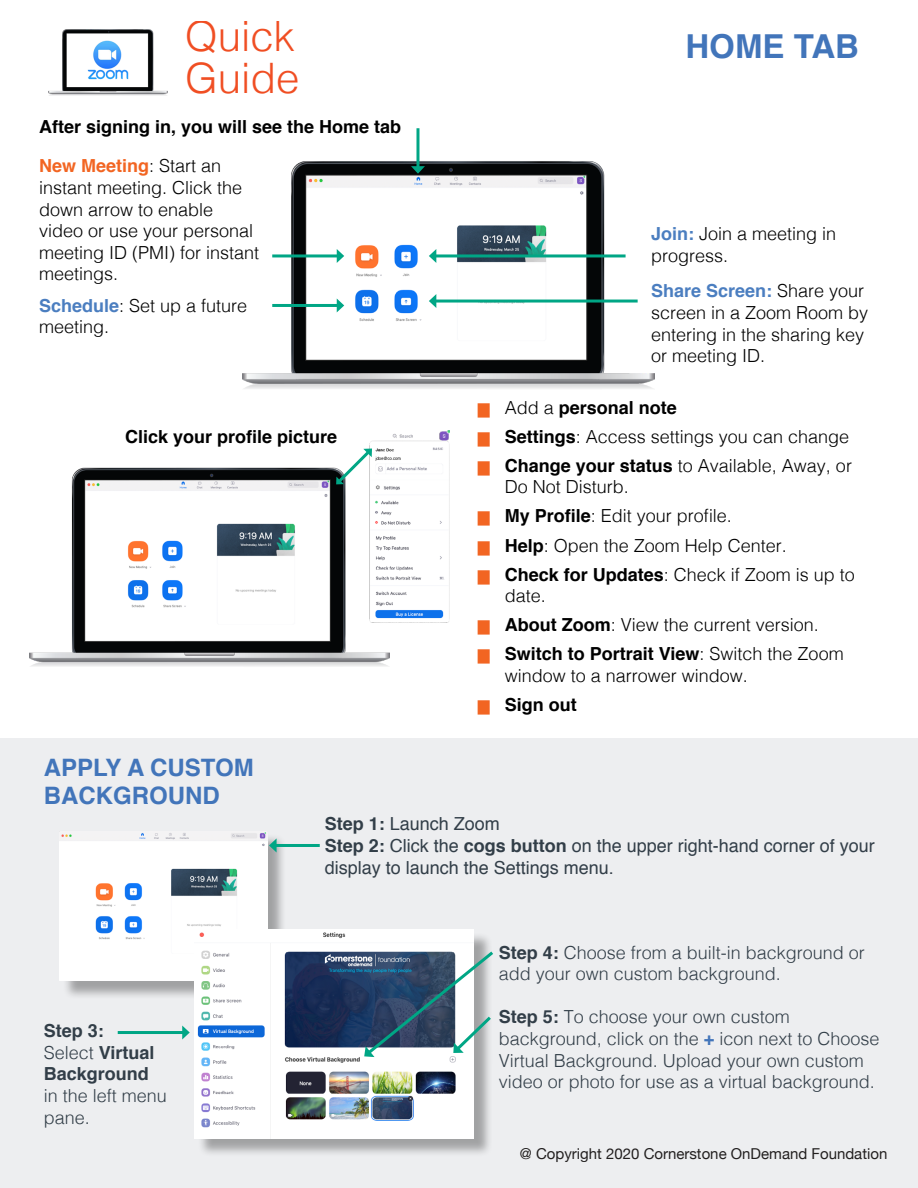
<style>
.page{position:relative;width:918px;height:1188px;background:#fff}
.page>*{position:absolute;margin:0;border:0;box-sizing:border-box;transform-origin:0 0}
.t1{font:300 42px/42px "Helvetica";color:#f04e23}
.t2{font:700 33px "Helvetica";color:#4275ba}
.t3{font:700 24px/28.8px "Helvetica";color:#4275ba}
.t4{font:300 18px/21.6px "Helvetica";color:#000}
.t5{font:300 18px/21.6px "Helvetica";color:#323e48}
.t6{font:18px/21.6px "Helvetica";color:#323e48}
.t7{font:700 18px "Helvetica";color:#000}
.t8{font:700 18px/21.6px "Helvetica";color:#323e48}
.t9{font:15px "Helvetica Neue";color:#221f1f}
.s1{font-weight:700;color:#f26522}
.s2{font-weight:700;color:#4b7ec0}
.s3{font-weight:400;font-size:12px;color:#f26522}
.s4{font-weight:700}
.s5{font-weight:300}
.s6{font-weight:700;color:#4275ba}
</style>
<div class="page">
<img style="left:48px;top:29px;width:119px;height:67px">
<img style="left:243px;top:151px;width:412px;height:238px">
<div style="left:0;top:738px;width:918px;height:450px;background:#edeef0"></div>
<hr style="left:272px;top:254px;width:66px;height:3px;background:#00a685">
<svg style="left:337px;top:249px;width:7px;height:14px"></svg>
<hr style="left:272px;top:304px;width:66px;height:3px;background:#00a685">
<svg style="left:337px;top:298px;width:7px;height:14px"></svg>
<hr style="left:435px;top:254px;width:191px;height:3px;background:#00a685">
<svg style="left:429px;top:249px;width:7px;height:14px"></svg>
<hr style="left:435px;top:300px;width:203px;height:3px;background:#00a685">
<svg style="left:429px;top:294px;width:7px;height:14px"></svg>
<hr style="left:416px;top:128px;width:3px;height:40px;background:#00a685">
<svg style="left:411px;top:166px;width:14px;height:8px"></svg>
<img style="left:29px;top:467px;width:360px;height:200px">
<img style="left:365px;top:431px;width:84px;height:195px">
<svg style="left:336px;top:448px;width:36px;height:37px"></svg>
<div style="left:62px;top:834px;width:224px;height:165px;background:#000;opacity:.32"></div>
<img style="left:60px;top:832px;width:208px;height:149px">
<div style="left:197px;top:932px;width:296px;height:225px;background:#000;opacity:.32"></div>
<img style="left:195px;top:929px;width:279px;height:209px">
<hr style="left:275px;top:844px;width:45px;height:3px;background:#00a685">
<svg style="left:269px;top:838px;width:8px;height:15px"></svg>
<hr style="left:118px;top:1031px;width:66px;height:3px;background:#00a685">
<svg style="left:182px;top:1026px;width:8px;height:14px"></svg>
<svg style="left:364px;top:948px;width:129px;height:109px;background:#6b8193"></svg>
<h1 class="t1" style="left:185px;top:12px;width:116px">Quick<br>Guide</h1>
<p class="t7" style="left:39px;top:112px;width:364px">After signing in, you will see the Home tab</p>
<p class="t4" style="left:39px;top:154px;width:222px"><span class="s1">New Meeting</span>: Start an instant meeting. Click the down arrow to enable video or use your personal meeting ID (PMI) for instant meetings.</p>
<p class="t4" style="left:39px;top:293px;width:210px"><span class="s2">Schedule</span>: Set up a future meeting.</p>
<p class="t7" style="left:125px;top:423px;width:214px">Click your profile picture</p>
<h3 class="t3" style="left:44px;top:753px;width:211px">APPLY A CUSTOM<br>BACKGROUND</h3>
<h2 class="t2" style="left:686px;top:20px;width:175px">HOME TAB</h2>
<p class="t4" style="left:651px;top:222px;width:187px"><span class="s2">Join:</span> Join a meeting in progress.</p>
<p class="t4" style="left:651px;top:279px;width:219px"><span class="s2">Share Screen:</span> Share your screen in a Zoom Room by entering in the sharing key or meeting ID.</p>
<p class="t4" style="left:478px;top:391px;width:376px;line-height:29.1px"><span class="s3">█</span> Add a <span class="s4">personal note<br></span><span class="s3">█</span> <span class="s4">Settings</span>: Access settings you can change <span class="s3">█</span> <span class="s4">Change your status</span> to Available, Away, or</p>
<p class="t4" style="left:478px;top:471px;width:379px;line-height:29.1px;text-indent:27px">Do Not Disturb.<br><span class="s3">█</span> <span class="s4">My Profile</span>: Edit your profile.<br><span class="s3">█</span> <span class="s4">Help</span>: Open the Zoom Help Center.<br><span class="s3">█</span> <span class="s4">Check for Updates</span>: Check if Zoom is up to</p>
<p class="t4" style="left:478px;top:580px;width:367px;line-height:29.1px;text-indent:27px">date.<br><span class="s3">█</span> <span class="s4">About Zoom</span>: View the current version.<br><span class="s3">█</span> <span class="s4">Switch to Portrait View</span>: Switch the Zoom</p>
<p class="t4" style="left:478px;top:660px;width:272px;line-height:29.1px;text-indent:27px">window to a narrower window. <span class="s3">█</span> <span class="s4">Sign out</span></p>
<p class="t8" style="left:44px;top:1020px;width:112px">Step 3:<br><span class="s5">Select</span> Virtual<br>Background</p>
<p class="t5" style="left:44px;top:1084px;width:125px">in the left menu pane.</p>
<p class="t6" style="left:325px;top:814px;width:552px"><span class="s4">Step 1:</span> Launch Zoom<br><span class="s4">Step 2:</span> Click the <span class="s4">cogs button</span> on the upper right-hand corner of your display to launch the Settings menu.</p>
<p class="t5" style="left:499px;top:940px;width:368px"><span class="s4">Step 4:</span> Choose from a built-in background or add your own custom background.</p>
<p class="t5" style="left:499px;top:1005px;width:382px"><span class="s4">Step 5:</span> To choose your own custom background, click on the <span class="s6">+</span> icon next to Choose Virtual Background. Upload your own custom video or photo for use as a virtual background.</p>
<p class="t9" style="left:520px;top:1143px;width:369px">@ Copyright 2020 Cornerstone OnDemand Foundation</p>
</div>
